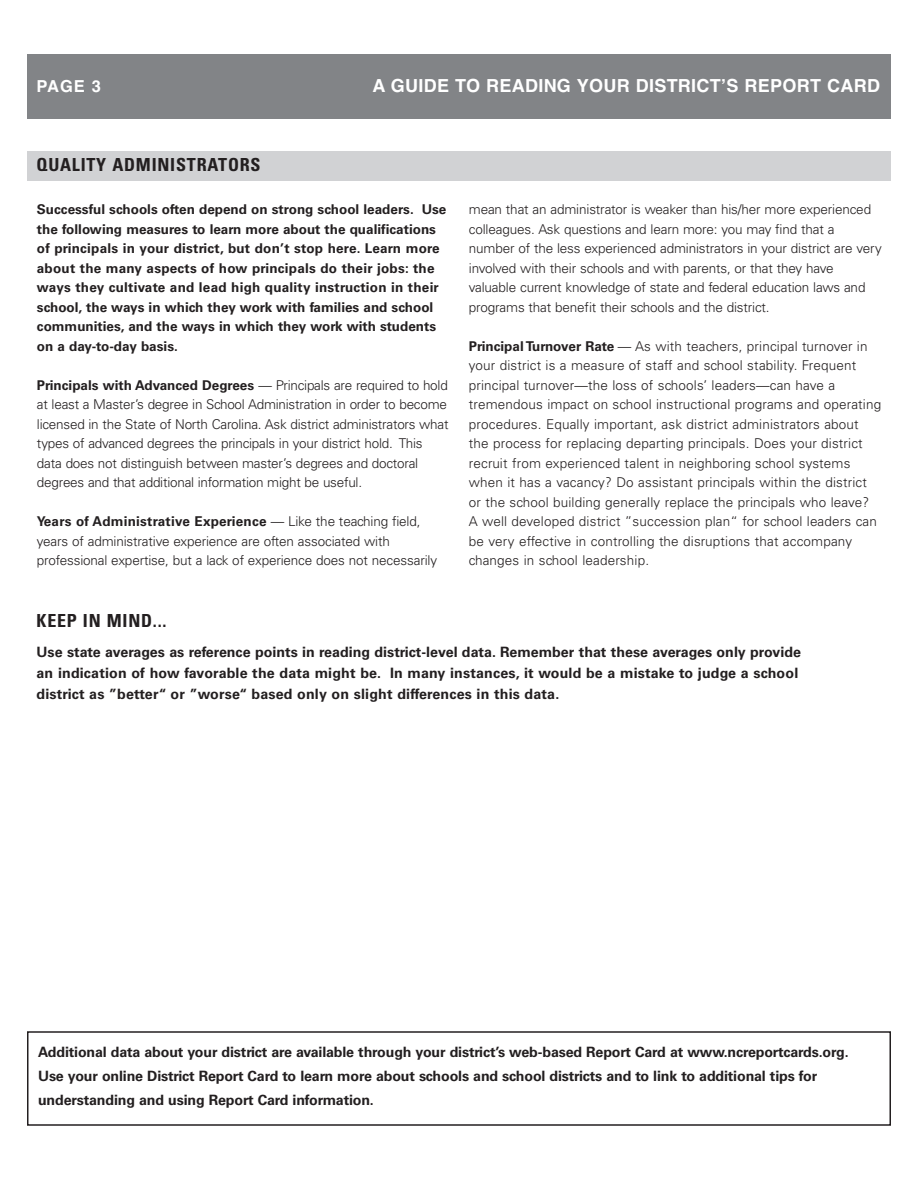
<style>
.page{position:relative;width:918px;height:1188px;background:#fff}
.page>*{position:absolute;margin:0;border:0;box-sizing:border-box;transform-origin:0 0}
.t1{font:700 18px "Helvetica";letter-spacing:.015em;color:#fff}
.t2{font:700 condensed 18px "Univers LT Std";letter-spacing:.045em;color:#231f20}
.t3{font:700 16.5px "Helvetica";color:#fff}
.t4{font:700 14.25px/24px "Univers LT Std";letter-spacing:-.01em;color:#231f20}
.t5{font:300 13.5px/19.5px "Univers LT Std";letter-spacing:-.01em;color:#231f20}
.t6{font:300 13.5px/19.5px "Univers LT Std";letter-spacing:.01em;color:#231f20}
.t7{font:700 13.5px/19.5px "Univers LT Std";color:#231f20}
.s1{font-weight:700}
</style>
<div class="page">
<div style="left:27px;top:1031px;width:864px;height:95px;border:2px solid #231f20"></div>
<div style="left:27px;top:54px;width:864px;height:65px;background:#828487"></div>
<div style="left:27px;top:151px;width:864px;height:29px;background:#d1d2d4"></div>
<p class="t3" style="left:37px;top:77px;width:66px">PAGE 3</p>
<h1 class="t1" style="left:372px;top:76px;width:509px">A GUIDE TO READING YOUR DISTRICTʼS REPORT CARD</h1>
<h1 class="t2" style="left:37px;top:158px;width:226px">QUALITY ADMINISTRATORS</h1>
<p class="t7" style="left:37px;top:201px;width:411px">Successful schools often depend on strong school leaders. Use the following measures to learn more about the qualifications of principals in your district, but don’t stop here. Learn more about the many aspects of how principals do their jobs: the ways they cultivate and lead high quality instruction in their school, the ways in which they work with families and school communities, and the ways in which they work with students on a day-to-day basis.</p>
<p class="t5" style="left:37px;top:376px;width:413px"><span class="s1">Principals with Advanced Degrees</span> — Principals are required to hold at least a Master’s degree in School Administration in order to become licensed in the State of North Carolina. Ask district administrators what types of advanced degrees the principals in your district hold. This data does not distinguish between master’s degrees and doctoral degrees and that additional information might be useful.</p>
<p class="t5" style="left:37px;top:513px;width:402px"><span class="s1">Years of Administrative Experience</span> — Like the teaching field, years of administrative experience are often associated with professional expertise, but a lack of experience does not necessarily</p>
<p class="t5" style="left:469px;top:201px;width:414px">mean that an administrator is weaker than his/her more experienced colleagues. Ask questions and learn more: you may find that a number of the less experienced administrators in your district are very involved with their schools and with parents, or that they have valuable current knowledge of state and federal education laws and programs that benefit their schools and the district.</p>
<p class="t6" style="left:469px;top:337px;width:414px"><span class="s1">Principal Turnover Rate</span> — As with teachers, principal turnover in your district is a measure of staff and school stability. Frequent principal turnover—the loss of schools’ leaders—can have a tremendous impact on school instructional programs and operating procedures. Equally important, ask district administrators about the process for replacing departing principals. Does your district recruit from experienced talent in neighboring school systems when it has a vacancy? Do assistant principals within the district or the school building generally replace the principals who leave?<br>A well developed district ”succession plan“ for school leaders can be very effective in controlling the disruptions that accompany changes in school leadership.</p>
<h1 class="t2" style="left:37px;top:614px;width:131px">KEEP IN MIND...</h1>
<p class="t4" style="left:37px;top:643px;width:766px;line-height:21px">Use state averages as reference points in reading district-level data. Remember that these averages only provide an indication of how favorable the data might be. In many instances, it would be a mistake to judge a school district as ”better“ or ”worse“ based only on slight differences in this data.</p>
<p class="t4" style="left:38px;top:1042px;width:812px">Additional data about your district are available through your district’s web-based Report Card at www.ncreportcards.org.<br>Use your online District Report Card to learn more about schools and school districts and to link to additional tips for understanding and using Report Card information.</p>
</div>
